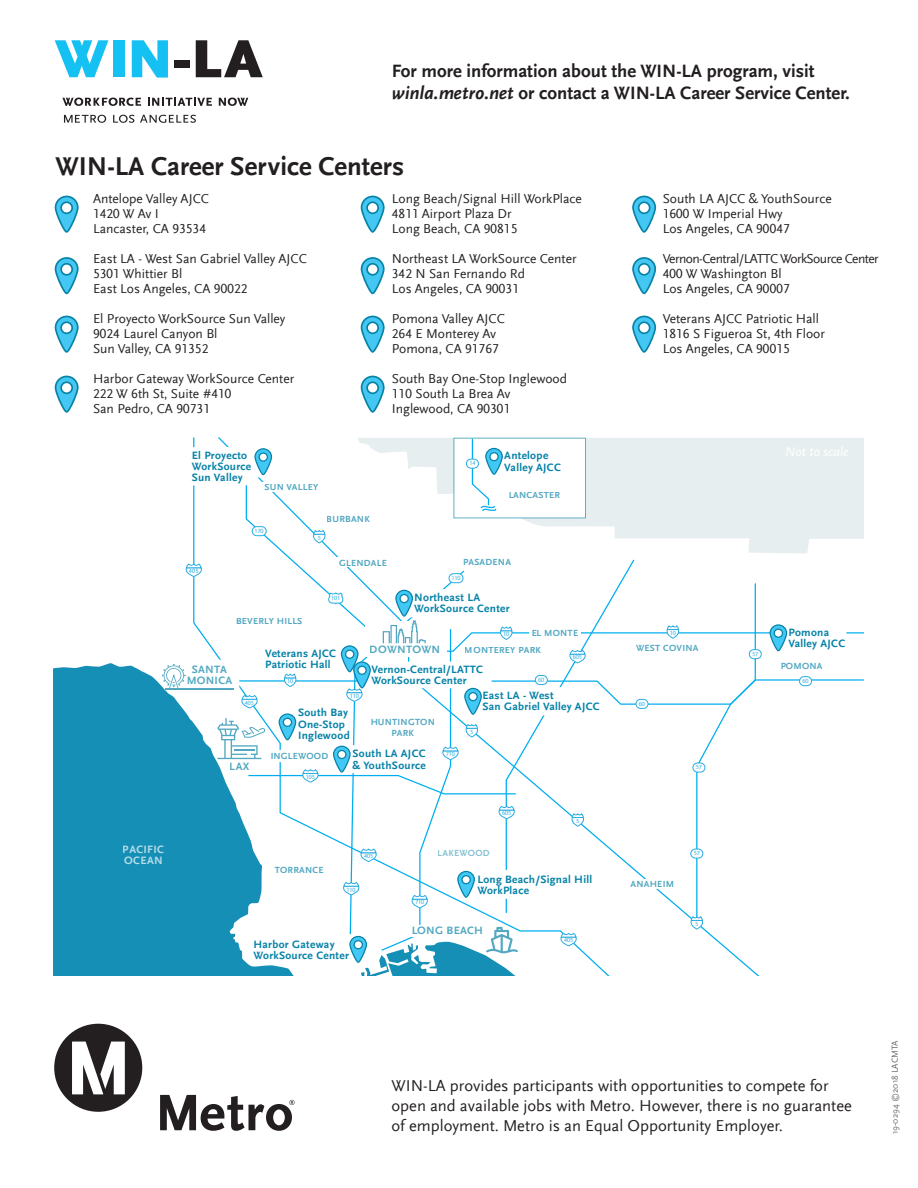
<style>
.page{position:relative;width:918px;height:1188px;background:#fff}
.page>*{position:absolute;margin:0;border:0;box-sizing:border-box;transform-origin:0 0}
.t1{font:700 27px "Scala Sans Offc";color:#231f20}
.t2{font:700 18.75px/22.5px "Scala Sans Offc";color:#231f20}
.t3{font:16.5px/19.8px "Scala Sans Offc";color:#231f20}
.t4{font:13.5px/15px "Scala Sans Offc";color:#231f20}
.t5{font:13.5px/15px "Scala Sans Offc";letter-spacing:-.04em;color:#231f20}
.t6{font:700 11.25px/11.2px "Scala Sans Offc";letter-spacing:.025em;color:#0682a7}
.t7{font:700 11.25px/11.2px "Scala Sans Offc";letter-spacing:.025em;color:#0883a7;text-align:center}
.t8{font:700 11.25px/11.2px "Scala Sans Offc";letter-spacing:.025em;color:#fff}
.t9{font:700 9.3px/11.2px "Scala Sans Offc";letter-spacing:.025em;color:#0883a7;text-align:center}
.t10{font:9px "Scala Sans";color:#6c6d70}
.t11{font:6.15px "Scala Sans Offc";letter-spacing:-.025em;color:#2cace2}
.t12{font:6.15px "Scala Sans Offc";color:#29ade3}
.s1{font-style:italic}
</style>
<div class="page">
<hr style="left:0;top:0;width:1px;height:1188px;background:#40c7f4">
<svg style="left:55px;top:196px;width:24px;height:37px"></svg>
<svg style="left:55px;top:257px;width:24px;height:37px"></svg>
<svg style="left:55px;top:316px;width:24px;height:37px"></svg>
<svg style="left:55px;top:376px;width:24px;height:37px"></svg>
<svg style="left:361px;top:196px;width:24px;height:37px"></svg>
<svg style="left:361px;top:257px;width:24px;height:37px"></svg>
<svg style="left:361px;top:316px;width:24px;height:37px"></svg>
<svg style="left:361px;top:376px;width:24px;height:37px"></svg>
<svg style="left:632px;top:196px;width:24px;height:37px"></svg>
<svg style="left:632px;top:257px;width:24px;height:37px"></svg>
<svg style="left:632px;top:316px;width:24px;height:37px"></svg>
<div style="left:54px;top:1024px;width:88px;height:88px;background:#231f20;border-radius:50%"></div>
<svg style="left:72px;top:1042px;width:53px;height:52px"></svg>
<svg style="left:160px;top:1095px;width:135px;height:36px"></svg>
<div style="left:53px;top:663px;width:109px;height:313px;background:#158fb5"></div>
<div style="left:779px;top:438px;width:85px;height:26px;background:#e7eeef"></div>
<svg style="left:218px;top:438px;width:561px;height:26px"></svg>
<svg style="left:245px;top:464px;width:619px;height:119px"></svg>
<svg style="left:349px;top:570px;width:116px;height:13px"></svg>
<svg style="left:505px;top:559px;width:130px;height:24px"></svg>
<svg style="left:313px;top:528px;width:13px;height:15px"></svg>
<svg style="left:186px;top:562px;width:16px;height:14px"></svg>
<div style="left:252px;top:527px;width:14px;height:9px;background:#fff;border-radius:5px"></div>
<div style="left:252px;top:526px;width:14px;height:10px;border:1px solid #29ade3;border-radius:5px"></div>
<div style="left:449px;top:574px;width:14px;height:9px;background:#fff;border-radius:5px"></div>
<div style="left:449px;top:573px;width:14px;height:10px;border:1px solid #29ade3;border-radius:5px"></div>
<div style="left:257px;top:482px;width:68px;height:10px;background:#fff"></div>
<div style="left:460px;top:558px;width:57px;height:10px;background:#fff"></div>
<div style="left:329px;top:558px;width:68px;height:9px;background:#fff"></div>
<div style="left:314px;top:514px;width:68px;height:9px;background:#fff"></div>
<svg style="left:454px;top:438px;width:132px;height:80px"></svg>
<svg style="left:193px;top:447px;width:79px;height:38px"></svg>
<svg style="left:162px;top:583px;width:702px;height:393px"></svg>
<svg style="left:55px;top:40px;width:53px;height:37px"></svg>
<div style="left:113px;top:40px;width:11px;height:37px;background:#15c0f2"></div>
<svg style="left:132px;top:40px;width:36px;height:38px"></svg>
<div style="left:174px;top:61px;width:15px;height:7px;background:#231f20"></div>
<svg style="left:196px;top:40px;width:67px;height:37px"></svg>
<svg style="left:62px;top:98px;width:79px;height:8px"></svg>
<svg style="left:148px;top:98px;width:64px;height:8px"></svg>
<svg style="left:219px;top:98px;width:29px;height:8px"></svg>
<svg style="left:64px;top:115px;width:42px;height:8px"></svg>
<svg style="left:113px;top:115px;width:21px;height:8px"></svg>
<svg style="left:140px;top:115px;width:56px;height:8px"></svg>
<h2 class="t2" style="left:392px;top:60px;width:460px">For more information about the WIN-LA program, visit <span class="s1">winla.metro.net</span> or contact a WIN-LA Career Service Center.</h2>
<h1 class="t1" style="left:56px;top:151px;width:350px">WIN-LA Career Service Centers</h1>
<p class="t4" style="left:93px;top:192px;width:118px">Antelope Valley AJCC<br>1420 W Av I<br>Lancaster, CA 93534</p>
<p class="t4" style="left:93px;top:252px;width:215px">East LA - West San Gabriel Valley AJCC<br>5301 Whittier Bl<br>East Los Angeles, CA 90022</p>
<p class="t4" style="left:93px;top:312px;width:194px">El Proyecto WorkSource Sun Valley<br>9024 Laurel Canyon Bl<br>Sun Valley, CA 91352</p>
<p class="t4" style="left:93px;top:372px;width:203px">Harbor Gateway WorkSource Center<br>222 W 6th St, Suite #410<br>San Pedro, CA 90731</p>
<p class="t6" style="left:192px;top:450px;width:61px">El Proyecto<br>WorkSource<br>Sun Valley</p>
<p class="t9" style="left:265px;top:482px;width:55px">SUN VALLEY</p>
<p class="t11" style="left:255px;top:528px;width:11px">170</p>
<p class="t9" style="left:327px;top:513px;width:45px">BURBANK</p>
<p class="t11" style="left:318px;top:534px;width:5px">5</p>
<p class="t4" style="left:392px;top:192px;width:192px">Long Beach/Signal Hill WorkPlace<br>4811 Airport Plaza Dr<br>Long Beach, CA 90815</p>
<p class="t4" style="left:392px;top:252px;width:186px">Northeast LA WorkSource Center<br>342 N San Fernando Rd<br>Los Angeles, CA 90031</p>
<p class="t4" style="left:392px;top:312px;width:115px">Pomona Valley AJCC<br>264 E Monterey Av<br>Pomona, CA 91767</p>
<p class="t4" style="left:392px;top:372px;width:177px">South Bay One-Stop Inglewood<br>110 South La Brea Av<br>Inglewood, CA 90301</p>
<p class="t11" style="left:469px;top:460px;width:8px">14</p>
<p class="t6" style="left:504px;top:450px;width:58px">Antelope<br>Valley AJCC</p>
<p class="t9" style="left:508px;top:490px;width:53px">LANCASTER</p>
<p class="t12" style="left:189px;top:568px;width:11px">405</p>
<p class="t9" style="left:236px;top:616px;width:68px">BEVERLY HILLS</p>
<p class="t9" style="left:339px;top:557px;width:49px">GLENDALE</p>
<p class="t11" style="left:331px;top:595px;width:11px">101</p>
<p class="t9" style="left:463px;top:557px;width:49px">PASADENA</p>
<p class="t11" style="left:451px;top:575px;width:11px">110</p>
<p class="t6" style="left:414px;top:592px;width:97px">Northeast LA<br>WorkSource Center</p>
<p class="t4" style="left:663px;top:192px;width:171px">South LA AJCC &amp; YouthSource<br>1600 W Imperial Hwy<br>Los Angeles, CA 90047</p>
<p class="t5" style="left:663px;top:252px;width:218px">Vernon-Central/LATTC WorkSource Center<br>400 W Washington Bl<br>Los Angeles, CA 90007</p>
<p class="t4" style="left:663px;top:312px;width:164px">Veterans AJCC Patriotic Hall<br>1816 S Figueroa St, 4th Floor<br>Los Angeles, CA 90015</p>
<p class="t8" style="left:123px;top:844px;width:43px">PACIFIC<br>OCEAN</p>
<p class="t9" style="left:531px;top:627px;width:48px">EL MONTE</p>
<p class="t11" style="left:503px;top:631px;width:8px">10</p>
<p class="t11" style="left:670px;top:630px;width:8px">10</p>
<p class="t7" style="left:186px;top:664px;width:47px">SANTA<br>MONICA</p>
<p class="t6" style="left:265px;top:648px;width:73px">Veterans AJCC<br>Patriotic Hall</p>
<p class="t11" style="left:287px;top:678px;width:8px">10</p>
<p class="t7" style="left:370px;top:644px;width:72px">DOWNTOWN</p>
<p class="t9" style="left:465px;top:645px;width:78px">MONTEREY PARK</p>
<p class="t6" style="left:371px;top:664px;width:113px">Vernon-Central/LATTC<br>WorkSource Center</p>
<p class="t11" style="left:538px;top:676px;width:8px">60</p>
<p class="t11" style="left:573px;top:654px;width:11px">605</p>
<p class="t9" style="left:636px;top:642px;width:64px">WEST COVINA</p>
<p class="t11" style="left:245px;top:699px;width:11px">405</p>
<p class="t11" style="left:350px;top:693px;width:11px">110</p>
<p class="t6" style="left:298px;top:707px;width:53px">South Bay<br>One-Stop<br>Inglewood</p>
<p class="t9" style="left:370px;top:716px;width:66px">HUNTINGTON<br>PARK</p>
<p class="t11" style="left:470px;top:728px;width:5px">5</p>
<p class="t6" style="left:482px;top:690px;width:119px">East LA - West<br>San Gabriel Valley AJCC</p>
<p class="t11" style="left:639px;top:700px;width:8px">60</p>
<p class="t7" style="left:230px;top:761px;width:21px">LAX</p>
<p class="t9" style="left:270px;top:751px;width:59px">INGLEWOOD</p>
<p class="t6" style="left:352px;top:748px;width:75px">South LA AJCC &amp; YouthSource</p>
<p class="t11" style="left:446px;top:751px;width:11px">710</p>
<p class="t11" style="left:696px;top:764px;width:8px">57</p>
<p class="t11" style="left:306px;top:773px;width:11px">105</p>
<p class="t9" style="left:275px;top:864px;width:50px">TORRANCE</p>
<p class="t11" style="left:364px;top:853px;width:11px">405</p>
<p class="t11" style="left:347px;top:886px;width:11px">110</p>
<p class="t11" style="left:502px;top:810px;width:11px">605</p>
<p class="t9" style="left:438px;top:847px;width:53px">LAKEWOOD</p>
<p class="t11" style="left:576px;top:818px;width:5px">5</p>
<p class="t11" style="left:415px;top:899px;width:11px">710</p>
<p class="t6" style="left:477px;top:874px;width:116px">Long Beach/Signal Hill<br>WorkPlace</p>
<p class="t7" style="left:411px;top:925px;width:73px">LONG BEACH</p>
<p class="t9" style="left:631px;top:878px;width:45px">ANAHEIM</p>
<p class="t11" style="left:694px;top:850px;width:8px">57</p>
<p class="t11" style="left:695px;top:921px;width:5px">5</p>
<p class="t6" style="left:254px;top:938px;width:97px">Harbor Gateway<br>WorkSource Center</p>
<p class="t11" style="left:564px;top:937px;width:11px">405</p>
<p class="t11" style="left:752px;top:651px;width:8px">57</p>
<p class="t6" style="left:789px;top:627px;width:58px">Pomona<br>Valley AJCC</p>
<p class="t9" style="left:780px;top:661px;width:44px">POMONA</p>
<p class="t11" style="left:802px;top:678px;width:8px">60</p>
<p class="t3" style="left:392px;top:1076px;width:462px">WIN-LA provides participants with opportunities to compete for open and available jobs with Metro. However, there is no guarantee of employment. Metro is an Equal Opportunity Employer.</p>
<p class="t10" style="left:890px;top:1134px;width:95px;rotate:-90deg">19-0294 ©2018 LACMTA</p>
</div>
